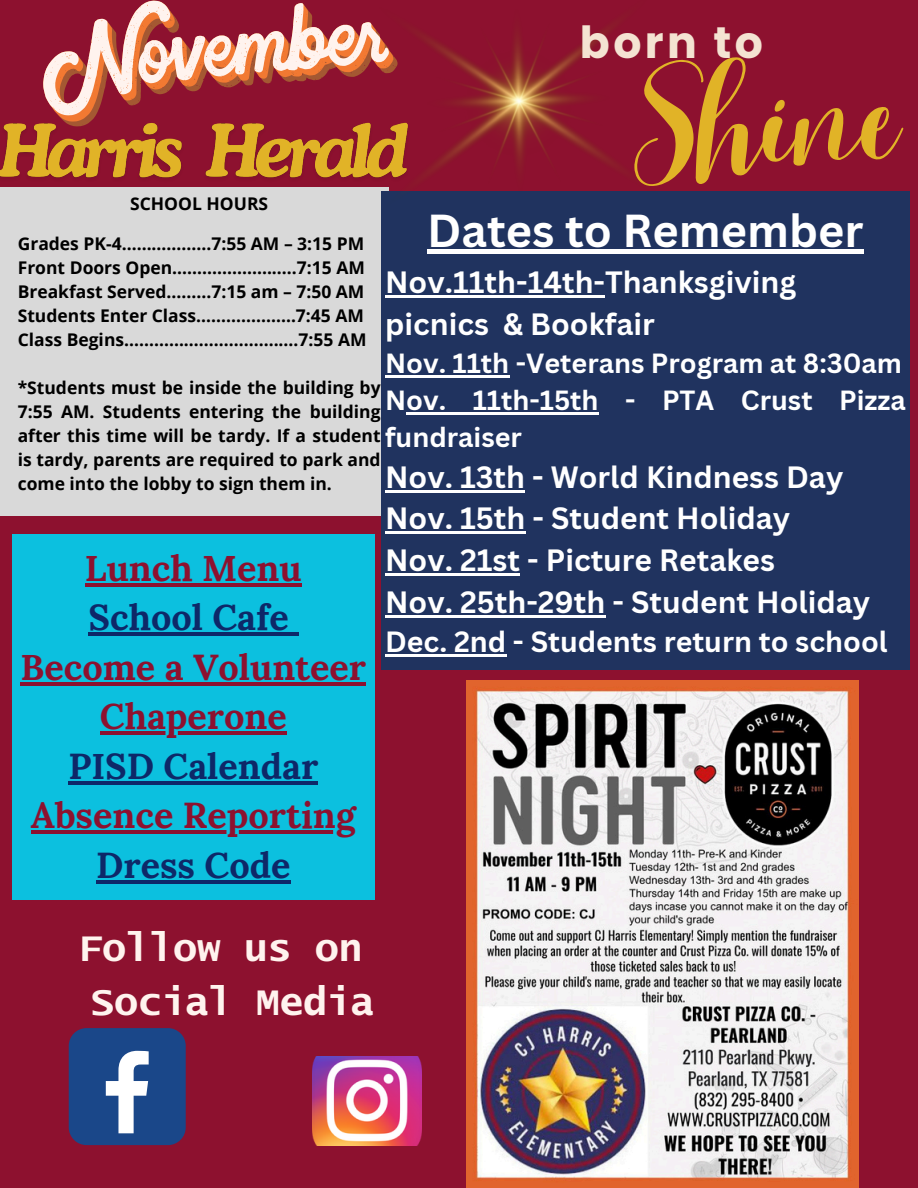
<style>
.page{position:relative;width:918px;height:1188px;background:#8d112f}
.page>*{position:absolute;margin:0;border:0;box-sizing:border-box;transform-origin:0 0}
.t1{font:300 110.85px "Best";letter-spacing:-.02em;color:#e1b327}
.t2{font:700 45px "Canva Sans";color:#fff}
.t3{font:700 44.25px "Poppins";letter-spacing:.08em;color:#f4e3d2}
.t4{font:700 39.15px/54px "Lucida Console W1 G";color:#fff3ee;text-align:center}
.t5{font:700 36px/49.5px "Lora";color:#8d112f;text-align:center}
.t6{font:700 36px/49.5px "Lora";color:#0e2868;text-align:center}
.t7{font:700 30px/41.7px "Canva Sans";color:#fff}
.t8{font:700 28.5px "Canva Sans";color:#fff}
.t9{font:700 27px/37.2px "Canva Sans";color:#fff}
.t10{font:700 17.55px/24px "Open Sans";color:#000;text-align:justify}
.s1{color:#0e2868}
.s2{color:#8d112f}
</style>
<div class="page">
<div style="left:0;top:187px;width:388px;height:329px;background:#d9d9d9"></div>
<div style="left:381px;top:192px;width:529px;height:478px;background:#20335f"></div>
<div style="left:427px;top:249px;width:437px;height:5px;background:#fff"></div>
<hr style="left:385px;top:295px;width:220px;height:3px;background:#fff">
<hr style="left:385px;top:375px;width:124px;height:3px;background:#fff">
<hr style="left:406px;top:412px;width:193px;height:3px;background:#fff">
<hr style="left:385px;top:490px;width:140px;height:2px;background:#fff">
<hr style="left:385px;top:532px;width:140px;height:2px;background:#fff">
<hr style="left:385px;top:573px;width:135px;height:3px;background:#fff">
<hr style="left:385px;top:615px;width:220px;height:2px;background:#fff">
<hr style="left:385px;top:654px;width:121px;height:3px;background:#fff">
<img style="left:0;top:123px;width:375px;height:55px">
<img style="left:375px;top:28px;width:288px;height:164px">
<div style="left:12px;top:534px;width:363px;height:366px;background:#0cc0df"></div>
<hr style="left:85px;top:583px;width:217px;height:3px;background:#8d112f">
<hr style="left:89px;top:633px;width:200px;height:3px;background:#0e2868">
<svg style="left:289px;top:633px;width:9px;height:3px"></svg>
<hr style="left:21px;top:682px;width:345px;height:3px;background:#8d112f">
<hr style="left:100px;top:732px;width:187px;height:3px;background:#8d112f">
<hr style="left:68px;top:781px;width:250px;height:3px;background:#0e2868">
<hr style="left:31px;top:831px;width:325px;height:3px;background:#8d112f">
<hr style="left:96px;top:880px;width:195px;height:3px;background:#0e2868">
<img style="left:312px;top:1056px;width:110px;height:89px">
<div style="left:69px;top:1028px;width:117px;height:117px;background:#1a4789;border-radius:18px"></div>
<svg style="left:106px;top:1051px;width:43px;height:82px"></svg>
<svg style="left:43px;top:28px;width:355px;height:98px"></svg>
<svg style="left:43px;top:1px;width:350px;height:121px"></svg>
<img style="left:467px;top:681px;width:391px;height:507px">
<p class="t3" style="left:580px;top:12px;width:184px">born to</p>
<h4 class="t1" style="left:635px;top:56px;width:267px">Shine</h4>
<p class="t10" style="left:130px;top:191px;width:140px">SCHOOL HOURS</p>
<p class="t10" style="left:18px;top:231px;width:348px">Grades PK-4…………......7:55 AM – 3:15 PM</p>
<h3 class="t10" style="left:18px;top:255px;width:349px">Front Doors Open……...................7:15 AM</h3>
<h1 class="t10" style="left:18px;top:279px;width:348px">Breakfast Served.........7:15 am – 7:50 AM</h1>
<h5 class="t10" style="left:18px;top:303px;width:348px">Students Enter Class……........……7:45 AM</h5>
<h6 class="t10" style="left:18px;top:327px;width:350px">Class Begins……………...…………..…7:55 AM</h6>
<p class="t10" style="left:18px;top:375px;width:364px">*Students must be inside the building by 7:55 AM. Students entering the building after this time will be tardy. If a student is tardy, parents are required to park and come into the lobby to sign them in.</p>
<p class="t2" style="left:427px;top:199px;width:438px">Dates to Remember</p>
<p class="t7" style="left:385px;top:261px;width:412px">Nov.11th-14th-Thanksgiving picnics &amp; Bookfair</p>
<p class="t9" style="left:385px;top:344px;width:522px">Nov. 11th -Veterans Program at 8:30am<br>Nov. 11th-15th - PTA Crust Pizza fundraiser</p>
<p class="t7" style="left:385px;top:455px;width:487px">Nov. 13th - World Kindness Day<br>Nov. 15th - Student Holiday<br>Nov. 21st - Picture Retakes<br>Nov. 25th-29th - Student Holiday</p>
<p class="t8" style="left:385px;top:622px;width:504px">Dec. 2nd - Students return to school</p>
<p class="t5" style="left:21px;top:543px;width:347px">Lunch Menu<br><span class="s1">School Cafe<br></span>Become a Volunteer</p>
<p class="t6" style="left:68px;top:691px;width:251px"><span class="s2">Chaperone<br></span>PISD Calendar</p>
<p class="t5" style="left:31px;top:790px;width:326px">Absence Reporting<br><span class="s1">Dress Code</span></p>
<p class="t4" style="left:79px;top:923px;width:297px">Follow us on<br>Social Media</p>
</div>
